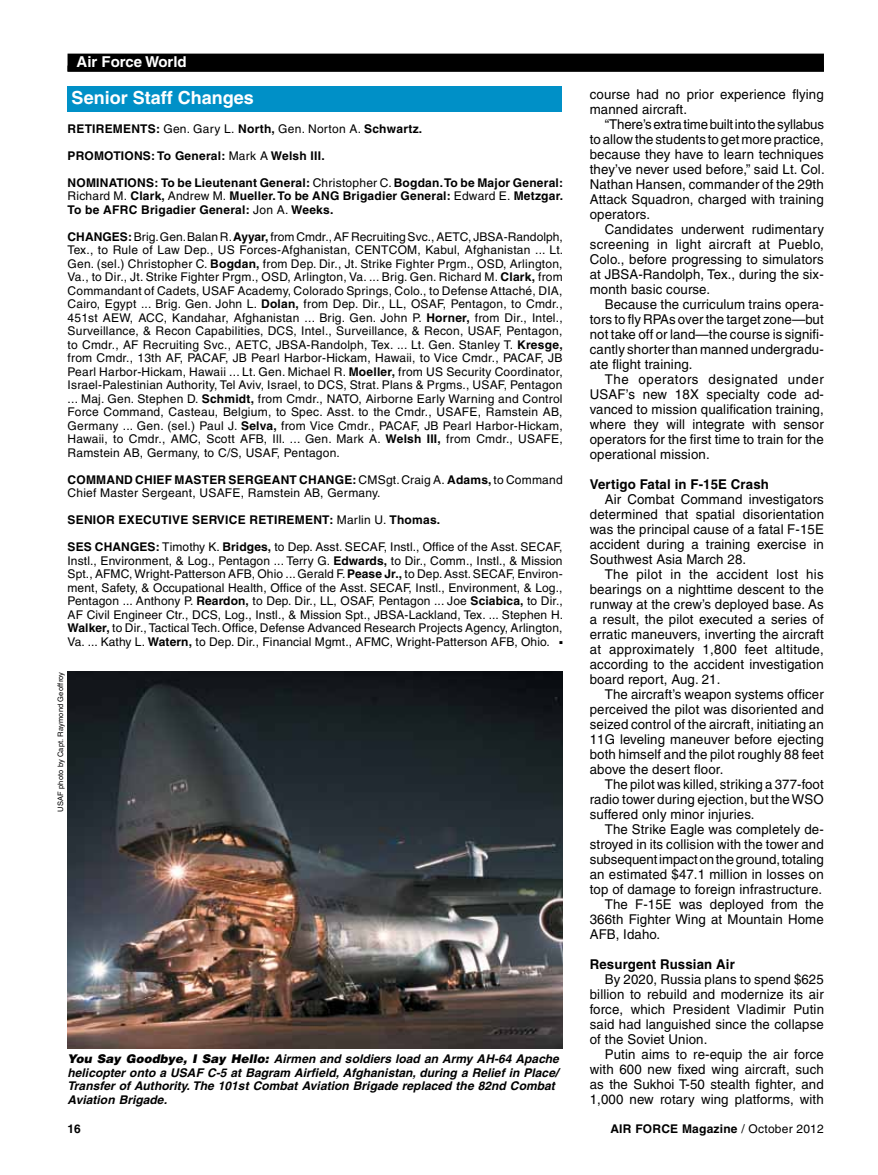
<style>
.page{position:relative;width:878px;height:1175px;background:#fff}
.page>*{position:absolute;margin:0;border:0;box-sizing:border-box;transform-origin:0 0}
.t1{font:700 18px "Helvetica";color:#fff}
.t2{font:700 15px "Helvetica";color:#fff}
.t3{font:13.5px/15px "Helvetica";letter-spacing:.01em;color:#000;text-align:justify}
.t4{font:700 13.5px "Helvetica";letter-spacing:.01em;color:#000}
.t5{font:12px/13.5px "Helvetica";letter-spacing:.02em;color:#000;text-align:justify}
.t6{font:700 12px/13.5px "Helvetica";letter-spacing:.02em;color:#000;text-align:justify}
.t7{font:italic 700 12px/13.5px "Helvetica";letter-spacing:.005em;color:#000}
.t8{font:7.5px "Helvetica";letter-spacing:.02em;color:#000}
.t9{font:4.2px "Zapf Dingbats ITC";color:#000}
.s1{font-weight:400}
.s2{font-weight:700}
.s3{font-weight:900}
</style>
<div class="page">
<div style="left:68px;top:54px;width:756px;height:18px;background:#000"></div>
<div style="left:68px;top:86px;width:494px;height:26px;background:#0090c7"></div>
<img style="left:68px;top:672px;width:494px;height:376px">
<p class="t2" style="left:76px;top:53px;width:112px">Air Force World</p>
<h1 class="t1" style="left:72px;top:87px;width:184px">Senior Staff Changes</h1>
<p class="t6" style="left:68px;top:121px;width:356px">RETIREMENTS: <span class="s1">Gen. Gary L.</span> North, <span class="s1">Gen. Norton A.</span> Schwartz.</p>
<p class="t6" style="left:68px;top:148px;width:259px">PROMOTIONS: To General: <span class="s1">Mark A</span> Welsh III.</p>
<p class="t6" style="left:68px;top:175px;width:497px">NOMINATIONS: To be Lieutenant General: <span class="s1">Christopher C.</span> Bogdan. To be Major General:<br><span class="s1">Richard M.</span> Clark, <span class="s1">Andrew M.</span> Mueller. To be ANG Brigadier General: <span class="s1">Edward E.</span> Metzgar.<br>To be AFRC Brigadier General: <span class="s1">Jon A.</span> Weeks.</p>
<p class="t5" style="left:68px;top:230px;width:497px"><span class="s2">CHANGES:</span> Brig. Gen. Balan R. <span class="s2">Ayyar,</span> from Cmdr., AF Recruiting Svc., AETC, JBSA-Randolph, Tex., to Rule of Law Dep., US Forces-Afghanistan, CENTCOM, Kabul, Afghanistan ... Lt.<br>Gen. (sel.) Christopher C. <span class="s2">Bogdan,</span> from Dep. Dir., Jt. Strike Fighter Prgm., OSD, Arlington, Va., to Dir., Jt. Strike Fighter Prgm., OSD, Arlington, Va. ... Brig. Gen. Richard M. <span class="s2">Clark,</span> from Commandant of Cadets, USAF Academy, Colorado Springs, Colo., to Defense Attaché, DIA, Cairo, Egypt ... Brig. Gen. John L. <span class="s2">Dolan,</span> from Dep. Dir., LL, OSAF, Pentagon, to Cmdr., 451st AEW, ACC, Kandahar, Afghanistan ... Brig. Gen. John P. <span class="s2">Horner,</span> from Dir., Intel., Surveillance, &amp; Recon Capabilities, DCS, Intel., Surveillance, &amp; Recon, USAF, Pentagon, to Cmdr., AF Recruiting Svc., AETC, JBSA-Randolph, Tex. ... Lt. Gen. Stanley T. <span class="s2">Kresge, </span>from Cmdr., 13th AF, PACAF, JB Pearl Harbor-Hickam, Hawaii, to Vice Cmdr., PACAF, JB Pearl Harbor-Hickam, Hawaii ... Lt. Gen. Michael R. <span class="s2">Moeller,</span> from US Security Coordinator, Israel-Palestinian Authority, Tel Aviv, Israel, to DCS, Strat. Plans &amp; Prgms., USAF, Pentagon ... Maj. Gen. Stephen D. <span class="s2">Schmidt,</span> from Cmdr., NATO, Airborne Early Warning and Control Force Command, Casteau, Belgium, to Spec. Asst. to the Cmdr., USAFE, Ramstein AB, Germany ... Gen. (sel.) Paul J. <span class="s2">Selva,</span> from Vice Cmdr., PACAF, JB Pearl Harbor-Hickam, Hawaii, to Cmdr., AMC, Scott AFB, Ill. ... Gen. Mark A. <span class="s2">Welsh III,</span> from Cmdr., USAFE, Ramstein AB, Germany, to C/S, USAF, Pentagon.</p>
<p class="t5" style="left:68px;top:473px;width:496px"><span class="s2">COMMAND CHIEF MASTER SERGEANT CHANGE:</span> CMSgt. Craig A. <span class="s2">Adams,</span> to Command<br>Chief Master Sergeant, USAFE, Ramstein AB, Germany.</p>
<p class="t6" style="left:68px;top:513px;width:374px">SENIOR EXECUTIVE SERVICE RETIREMENT: <span class="s1">Marlin U.</span> Thomas.</p>
<p class="t5" style="left:68px;top:540px;width:497px"><span class="s2">SES CHANGES:</span> Timothy K. <span class="s2">Bridges,</span> to Dep. Asst. SECAF, Instl., Office of the Asst. SECAF, Instl., Environment, &amp; Log., Pentagon ... Terry G. <span class="s2">Edwards,</span> to Dir., Comm., Instl., &amp; Mission Spt., AFMC, Wright-Patterson AFB, Ohio ... Gerald F. <span class="s2">Pease Jr.,</span> to Dep. Asst. SECAF, Environ&shy;ment, Safety, &amp; Occupational Health, Office of the Asst. SECAF, Instl., Environment, &amp; Log., Pentagon ... Anthony P. <span class="s2">Reardon,</span> to Dep. Dir., LL, OSAF, Pentagon ... Joe <span class="s2">Sciabica,</span> to Dir., AF Civil Engineer Ctr., DCS, Log., Instl., &amp; Mission Spt., JBSA-Lackland, Tex. ... Stephen H.<br><span class="s2">Walker,</span> to Dir., Tactical Tech. Office, Defense Advanced Research Projects Agency, Arlington, Va. ... Kathy L. <span class="s2">Watern,</span> to Dep. Dir., Financial Mgmt., AFMC, Wright-Patterson AFB, Ohio.</p>
<p class="t9" style="left:559px;top:640px;width:5px">■</p>
<p class="t8" style="left:56px;top:812px;width:141px;rotate:-90deg">USAF photo by Capt. Raymond Geoffroy</p>
<p class="t7" style="left:68px;top:1052px;width:493px"><span class="s3">You Say Goodbye, I Say Hello:</span> Airmen and soldiers load an Army AH-64 Apache helicopter onto a USAF C-5 at Bagram Airfield, Afghanistan, during a Relief in Place/ Transfer of Authority. The 101st Combat Aviation Brigade replaced the 82nd Combat Aviation Brigade.</p>
<p class="t3" style="left:590px;top:87px;width:235px">course had no prior experience flying manned aircraft.</p>
<p class="t3" style="left:590px;top:117px;width:236px;text-indent:15px">“There’s extra time built into the syllabus to allow the students to get more practice, because they have to learn techniques they’ve never used before,” said Lt. Col.<br>Nathan Hansen, commander of the 29th Attack Squadron, charged with training operators.</p>
<p class="t3" style="left:590px;top:222px;width:236px;text-indent:15px">Candidates underwent rudimentary screening in light aircraft at Pueblo, Colo., before progressing to simulators at JBSA-Randolph, Tex., during the six&shy;month basic course.</p>
<p class="t3" style="left:590px;top:297px;width:235px;text-indent:15px">Because the curriculum trains opera&shy;tors to fly RPAs over the target zone—but not take off or land—the course is signifi&shy;cantly shorter than manned undergradu&shy;ate flight training.</p>
<p class="t3" style="left:590px;top:372px;width:235px;text-indent:15px">The operators designated under USAF’s new 18X specialty code ad&shy;vanced to mission qualification training, where they will integrate with sensor operators for the first time to train for the operational mission.</p>
<p class="t4" style="left:590px;top:476px;width:181px">Vertigo Fatal in F-15E Crash</p>
<p class="t3" style="left:590px;top:492px;width:236px;text-indent:15px">Air Combat Command investigators determined that spatial disorientation was the principal cause of a fatal F-15E accident during a training exercise in Southwest Asia March 28.</p>
<p class="t3" style="left:590px;top:567px;width:235px;text-indent:15px">The pilot in the accident lost his bearings on a nighttime descent to the runway at the crew’s deployed base. As a result, the pilot executed a series of erratic maneuvers, inverting the aircraft at approximately 1,800 feet altitude, according to the accident investigation board report, Aug. 21.</p>
<p class="t3" style="left:590px;top:687px;width:235px;text-indent:15px">The aircraft’s weapon systems officer perceived the pilot was disoriented and seized control of the aircraft, initiating an 11G leveling maneuver before ejecting both himself and the pilot roughly 88 feet above the desert floor.</p>
<p class="t3" style="left:590px;top:777px;width:235px;text-indent:15px">The pilot was killed, striking a 377-foot radio tower during ejection, but the WSO suffered only minor injuries.</p>
<p class="t3" style="left:605px;top:822px;width:220px">The Strike Eagle was completely de-</p>
<p class="t3" style="left:590px;top:837px;width:235px">stroyed in its collision with the tower and</p>
<p class="t3" style="left:590px;top:852px;width:235px">subsequent impact on the ground, totaling</p>
<p class="t3" style="left:590px;top:867px;width:235px">an estimated $47.1 million in losses on</p>
<p class="t3" style="left:590px;top:882px;width:234px">top of damage to foreign infrastructure.</p>
<p class="t3" style="left:605px;top:897px;width:220px">The F-15E was deployed from the</p>
<p class="t3" style="left:590px;top:912px;width:235px">366th Fighter Wing at Mountain Home</p>
<p class="t3" style="left:590px;top:927px;width:72px">AFB, Idaho.</p>
<p class="t4" style="left:590px;top:956px;width:146px">Resurgent Russian Air</p>
<p class="t3" style="left:590px;top:972px;width:236px;text-indent:15px">By 2020, Russia plans to spend $625 billion to rebuild and modernize its air force, which President Vladimir Putin said had languished since the collapse of the Soviet Union.</p>
<p class="t3" style="left:590px;top:1047px;width:235px;text-indent:15px">Putin aims to re-equip the air force with 600 new fixed wing aircraft, such as the Sukhoi T-50 stealth fighter, and 1,000 new rotary wing platforms, with</p>
<p class="t6" style="left:68px;top:1122px;width:15px">16</p>
<p class="t6" style="left:610px;top:1121px;width:215px">AIR FORCE Magazine <span class="s1">/ October 2012</span></p>
</div>
